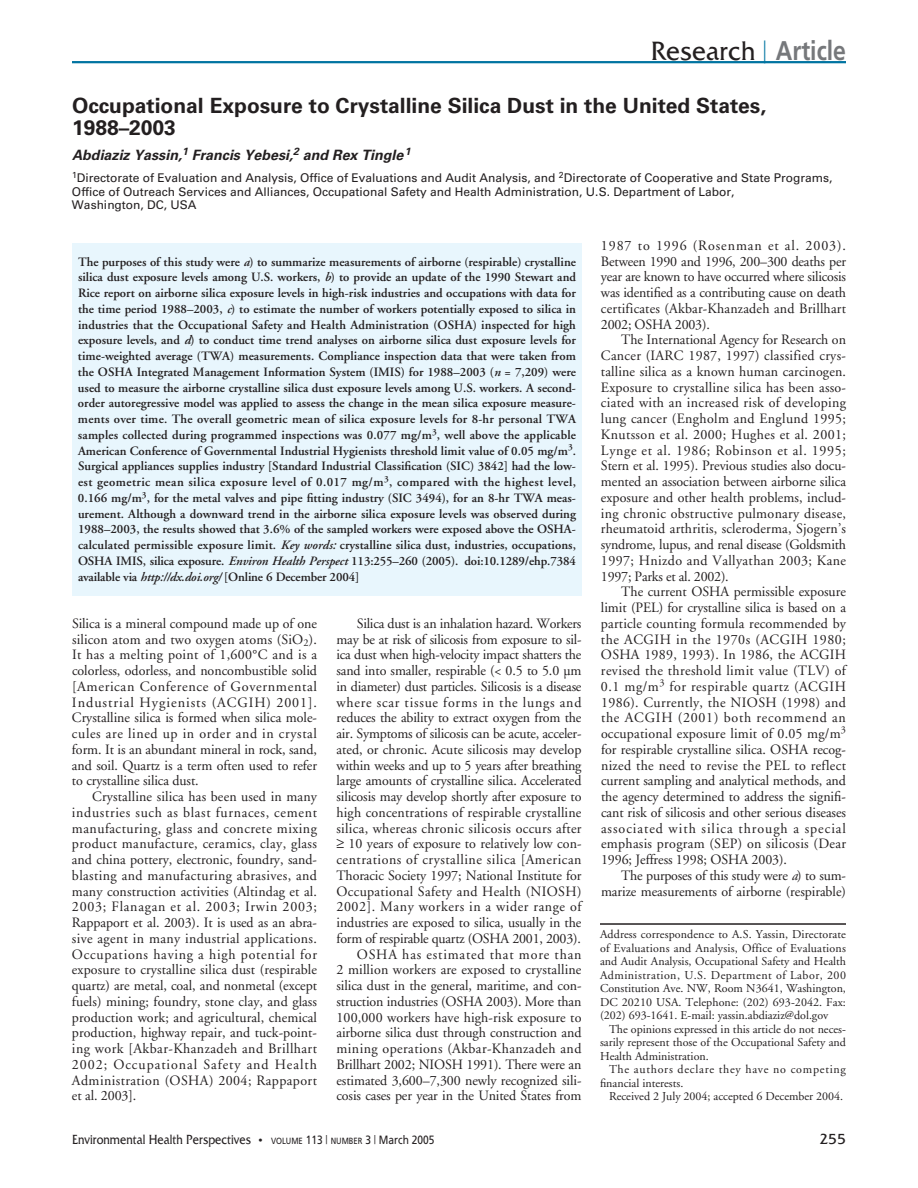
<style>
.page{position:relative;width:918px;height:1188px;background:#fff}
.page>*{position:absolute;margin:0;border:0;box-sizing:border-box;transform-origin:0 0}
.t1{font:27px "Friz Quadrata IT Cby BT";color:#231f20;scale:.95 1}
.t2{font:700 21px/22.5px "Univers";color:#231f20}
.t3{font:15px "Friz Quadrata IT Cby BT";color:#231f20}
.t4{font:14.25px/15.8px "Adobe Garamond";letter-spacing:-.005em;color:#231f20;text-align:justify}
.t5{font:italic 700 14.25px "Univers";color:#231f20}
.t6{font:13.5px "Friz Quadrata IT Cby BT";color:#231f20;scale:.85 1}
.t7{font:600 12.75px/15.8px "Adobe Garamond";letter-spacing:-.01em;color:#231f20;text-align:justify}
.t8{font:12px/13.5px "Adobe Garamond";color:#231f20;text-align:justify}
.t9{font:12px/13.5px "Univers";color:#231f20}
.t10{font:12px/13.5px "Adobe Garamond";letter-spacing:.06em;color:#231f20}
.s1{font-family:"Frutiger";font-weight:300;font-size:30px;color:#0074a1}
.s2{font-family:"Frutiger";font-weight:700;color:#76787b}
.s3{font-style:italic}
.s4{font-size:10.5px}
.s5{font-family:"Frutiger";font-size:9px}
.s6{font-family:"Frutiger";font-size:12px}
.s7{font-family:"Frutiger";font-weight:300;font-size:12px}
</style>
<div class="page">
<hr style="left:600px;top:923px;width:246px;height:2px;background:#231f20">
<hr style="left:72px;top:61px;width:774px;height:2px;background:#0074a1">
<div style="left:72px;top:244px;width:510px;height:352px;background:#e8f6fd"></div>
<h1 class="t1" style="left:651px;top:40px;width:207px">Research <span class="s1">|</span> <span class="s2">Article</span></h1>
<h2 class="t2" style="left:72px;top:96px;width:696px">Occupational Exposure to Crystalline Silica Dust in the United States,<br>1988–2003</h2>
<p class="t5" style="left:72px;top:150px;width:342px">Abdiaziz Yassin,<sup>1</sup> Francis Yebesi,<sup>2</sup> and Rex Tingle<sup>1</sup></p>
<p class="t9" style="left:72px;top:172px;width:762px"><sup>1</sup>Directorate of Evaluation and Analysis, Office of Evaluations and Audit Analysis, and <sup>2</sup>Directorate of Cooperative and State Programs,<br>Office of Outreach Services and Alliances, Occupational Safety and Health Administration, U.S. Department of Labor,<br>Washington, DC, USA</p>
<p class="t7" style="left:78px;top:255px;width:500px">The purposes of this study were <span class="s3">a</span>) to summarize measurements of airborne (respirable) crystalline silica dust exposure levels among U.S. workers, <span class="s3">b</span>) to provide an update of the 1990 Stewart and Rice report on airborne silica exposure levels in high-risk industries and occupations with data for the time period 1988–2003, <span class="s3">c</span>) to estimate the number of workers potentially exposed to silica in industries that the Occupational Safety and Health Administration (OSHA) inspected for high exposure levels, and <span class="s3">d</span>) to conduct time trend analyses on airborne silica dust exposure levels for time-weighted average (TWA) measurements. Compliance inspection data that were taken from the OSHA Integrated Management Information System (IMIS) for 1988–2003 (<span class="s3">n</span> = 7,209) were used to measure the airborne crystalline silica dust exposure levels among U.S. workers. A second&shy;order autoregressive model was applied to assess the change in the mean silica exposure measure&shy;ments over time. The overall geometric mean of silica exposure levels for 8-hr personal TWA samples collected during programmed inspections was 0.077 mg/m<sup>3</sup>, well above the applicable American Conference of Governmental Industrial Hygienists threshold limit value of 0.05 mg/m<sup>3</sup>.<br>Surgical appliances supplies industry [Standard Industrial Classification (SIC) 3842] had the low&shy;est geometric mean silica exposure level of 0.017 mg/m<sup>3</sup>, compared with the highest level, 0.166 mg/m<sup>3</sup>, for the metal valves and pipe fitting industry (SIC 3494), for an 8-hr TWA meas&shy;urement. Although a downward trend in the airborne silica exposure levels was observed during 1988–2003, the results showed that 3.6% of the sampled workers were exposed above the OSHA&shy;calculated permissible exposure limit. <span class="s3">Key words:</span> crystalline silica dust, industries, occupations, OSHA IMIS, silica exposure. <span class="s3">Environ Health Perspect</span> 113:255–260 (2005). doi:10.1289/ehp.7384 available via <span class="s3">http://dx.doi.org/</span> [Online 6 December 2004]</p>
<p class="t4" style="left:72px;top:617px;width:247px">Silica is a mineral compound made up of one silicon atom and two oxygen atoms (SiO<sub>2</sub>).<br>It has a melting point of 1,600°C and is a colorless, odorless, and noncombustible solid [American Conference of Governmental Industrial Hygienists (ACGIH) 2001].<br>Crystalline silica is formed when silica mole&shy;cules are lined up in order and in crystal form. It is an abundant mineral in rock, sand, and soil. Quartz is a term often used to refer to crystalline silica dust.</p>
<p class="t4" style="left:72px;top:790px;width:247px;text-indent:20px">Crystalline silica has been used in many industries such as blast furnaces, cement manufacturing, glass and concrete mixing product manufacture, ceramics, clay, glass and china pottery, electronic, foundry, sand&shy;blasting and manufacturing abrasives, and many construction activities (Altindag et al.<br>2003; Flanagan et al. 2003; Irwin 2003; Rappaport et al. 2003). It is used as an abra&shy;sive agent in many industrial applications.<br>Occupations having a high potential for exposure to crystalline silica dust (respirable quartz) are metal, coal, and nonmetal (except fuels) mining; foundry, stone clay, and glass production work; and agricultural, chemical production, highway repair, and tuck-point&shy;ing work [Akbar-Khanzadeh and Brillhart 2002; Occupational Safety and Health Administration (OSHA) 2004; Rappaport et al. 2003].</p>
<p class="t4" style="left:336px;top:617px;width:247px;text-align:right">Silica dust is an inhalation hazard. Workers may be at risk of silicosis from exposure to sil&shy;ica dust when high-velocity impact shatters the sand into smaller, respirable (&lt; 0.5 to 5.0 µm in diameter) dust particles. Silicosis is a disease where scar tissue forms in the lungs and reduces the ability to extract oxygen from the air. Symptoms of silicosis can be acute, acceler&shy;ated, or chronic. Acute silicosis may develop within weeks and up to 5 years after breathing large amounts of crystalline silica. Accelerated silicosis may develop shortly after exposure to high concentrations of respirable crystalline silica, whereas chronic silicosis occurs after ≥ 10 years of exposure to relatively low con&shy;centrations of crystalline silica [American Thoracic Society 1997; National Institute for Occupational Safety and Health (NIOSH)<br>2002]. Many workers in a wider range of industries are exposed to silica, usually in the form of respirable quartz (OSHA 2001, 2003).<br>OSHA has estimated that more than<br>2 million workers are exposed to crystalline silica dust in the general, maritime, and con&shy;struction industries (OSHA 2003). More than 100,000 workers have high-risk exposure to airborne silica dust through construction and mining operations (Akbar-Khanzadeh and Brillhart 2002; NIOSH 1991). There were an estimated 3,600–7,300 newly recognized sili&shy;cosis cases per year in the United States from</p>
<p class="t4" style="left:601px;top:239px;width:247px">1987 to 1996 (Rosenman et al. 2003).<br>Between 1990 and 1996, 200–300 deaths per year are known to have occurred where silicosis was identified as a contributing cause on death certificates (Akbar-Khanzadeh and Brillhart 2002; OSHA 2003).</p>
<p class="t4" style="left:601px;top:333px;width:247px;text-indent:20px">The International Agency for Research on Cancer (IARC 1987, 1997) classified crys&shy;talline silica as a known human carcinogen.<br>Exposure to crystalline silica has been asso&shy;ciated with an increased risk of developing lung cancer (Engholm and Englund 1995; Knutsson et al. 2000; Hughes et al. 2001; Lynge et al. 1986; Robinson et al. 1995; Stern et al. 1995). Previous studies also docu&shy;mented an association between airborne silica exposure and other health problems, includ&shy;ing chronic obstructive pulmonary disease, rheumatoid arthritis, scleroderma, Sjogern’s syndrome, lupus, and renal disease (Goldsmith 1997; Hnizdo and Vallyathan 2003; Kane 1997; Parks et al. 2002).</p>
<p class="t4" style="left:601px;top:585px;width:247px;text-indent:20px">The current OSHA permissible exposure limit (PEL) for crystalline silica is based on a particle counting formula recommended by the ACGIH in the 1970s (ACGIH 1980; OSHA 1989, 1993). In 1986, the ACGIH revised the threshold limit value (TLV) of 0.1 mg/m<sup>3</sup> for respirable quartz (ACGIH 1986). Currently, the NIOSH (1998) and the ACGIH (2001) both recommend an occupational exposure limit of 0.05 mg/m<sup>3 </sup>for respirable crystalline silica. OSHA recog&shy;nized the need to revise the PEL to reflect current sampling and analytical methods, and the agency determined to address the signifi&shy;cant risk of silicosis and other serious diseases associated with silica through a special emphasis program (SEP) on silicosis (Dear 1996; Jeffress 1998; OSHA 2003).</p>
<p class="t4" style="left:601px;top:869px;width:247px;text-align:right">The purposes of this study were <span class="s3">a</span>) to sum&shy;marize measurements of airborne (respirable)</p>
<p class="t8" style="left:600px;top:929px;width:248px">Address correspondence to A.S. Yassin, Directorate of Evaluations and Analysis, Office of Evaluations and Audit Analysis, Occupational Safety and Health Administration, U.S. Department of Labor, 200<br>Constitution Ave. NW, Room N3641, Washington, DC 20210 USA. Telephone: (202) 693-2042. Fax: (202) 693-1641. E-mail: yassin.abdiaziz@dol.gov</p>
<p class="t8" style="left:600px;top:1023px;width:248px;text-indent:9px">The opinions expressed in this article do not neces&shy;sarily represent those of the Occupational Safety and Health Administration.</p>
<p class="t10" style="left:600px;top:1064px;width:248px;text-indent:9px">The authors declare they have no competing financial interests.</p>
<p class="t8" style="left:609px;top:1091px;width:236px">Received 2 July 2004; accepted 6 December 2004.</p>
<p class="t6" style="left:72px;top:1135px;width:428px">Environmental Health Perspectives <span class="s4">•</span> <span class="s5">VOLUME</span> <span class="s6">113</span> <span class="s7">|</span> <span class="s5">NUMBER</span> <span class="s6">3</span> <span class="s7">|</span> <span class="s6">March 2005</span></p>
<p class="t3" style="left:819px;top:1134px;width:28px">255</p>
</div>
